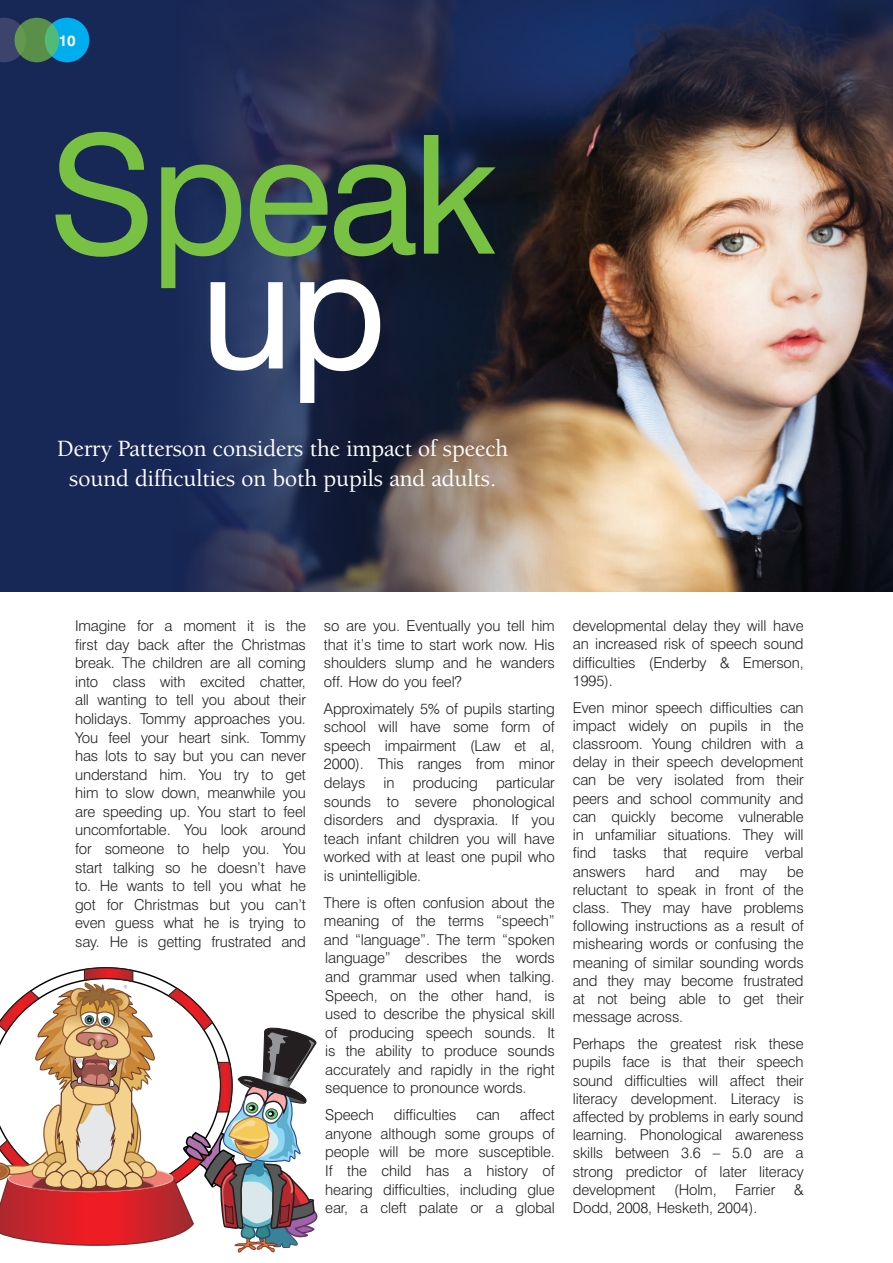
<style>
.page{position:relative;width:893px;height:1263px;background:#fff}
.page>*{position:absolute;margin:0;border:0;box-sizing:border-box;transform-origin:0 0}
.heading{font:165px "Swiss 721 BT";letter-spacing:-.03em;color:#79c142}
.heading-2{font:165px "Swiss 721 BT";color:#fff}
.heading-3{font:500 24px/30px "Berkeley Oldstyle IT Cby BT";color:#fff;text-align:center}
.body_text{font:300 15px/18.6px "Swiss 721 BT";letter-spacing:-.01em;color:#231f20;text-align:justify}
.t1{font:700 15px "Swiss 721 BT";color:#fff}
</style>
<div class="page">
<div style="left:0;top:0;width:893px;height:591px;background:#172756"></div>
<img style="left:196px;top:0;width:697px;height:591px">
<svg style="left:0;top:18px;width:26px;height:44px"></svg>
<div style="left:45px;top:18px;width:44px;height:44px;background:#00aeef;border-radius:50%"></div>
<svg style="left:15px;top:18px;width:44px;height:44px;background:#589953"></svg>
<svg style="left:0;top:968px;width:318px;height:285px"></svg>
<p class="t1" style="left:59px;top:32px;width:19px">10</p>
<p class="heading" style="left:48px;top:95px;width:451px">Speak</p>
<p class="heading-2" style="left:200px;top:210px;width:188px">up</p>
<p class="heading-3" style="left:57px;top:433px;width:453px">Derry Patterson considers the impact of speech sound difficulties on both pupils and adults.</p>
<p class="body_text" style="left:75px;top:616px;width:232px">Imagine for a moment it is the first day back after the Christmas break. The children are all coming into class with excited chatter, all wanting to tell you about their holidays. Tommy approaches you.<br>You feel your heart sink. Tommy has lots to say but you can never understand him. You try to get him to slow down, meanwhile you are speeding up. You start to feel uncomfortable. You look around for someone to help you. You start talking so he doesn’t have to. He wants to tell you what he got for Christmas but you can’t even guess what he is trying to say. He is getting frustrated and</p>
<p class="body_text" style="left:324px;top:616px;width:232px">so are you. Eventually you tell him that it’s time to start work now. His shoulders slump and he wanders off. How do you feel?</p>
<p class="body_text" style="left:324px;top:699px;width:232px">Approximately 5% of pupils starting school will have some form of speech impairment (Law et al, 2000). This ranges from minor delays in producing particular sounds to severe phonological disorders and dyspraxia. If you teach infant children you will have worked with at least one pupil who is unintelligible.</p>
<p class="body_text" style="left:324px;top:893px;width:232px">There is often confusion about the meaning of the terms “speech” and “language”. The term “spoken language” describes the words and grammar used when talking.<br>Speech, on the other hand, is used to describe the physical skill of producing speech sounds. It is the ability to produce sounds accurately and rapidly in the right sequence to pronounce words.</p>
<p class="body_text" style="left:325px;top:1105px;width:50px">Speech</p>
<p class="body_text" style="left:394px;top:1105px;width:64px">difficulties</p>
<p class="body_text" style="left:476px;top:1105px;width:25px">can</p>
<p class="body_text" style="left:325px;top:1105px;width:231px;text-indent:194px">affect anyone although some groups of people will be more susceptible.<br>If the child has a history of hearing difficulties, including glue ear, a cleft palate or a global</p>
<p class="body_text" style="left:573px;top:617px;width:232px;line-height:18.1px">developmental delay they will have an increased risk of speech sound difficulties (Enderby &amp; Emerson, 1995).</p>
<p class="body_text" style="left:573px;top:698px;width:232px;line-height:18.1px">Even minor speech difficulties can impact widely on pupils in the classroom. Young children with a delay in their speech development can be very isolated from their peers and school community and can quickly become vulnerable in unfamiliar situations. They will find tasks that require verbal answers</p>
<p class="body_text" style="left:573px;top:862px;width:232px;line-height:18.1px;text-indent:214px">be reluctant to speak in front of the class. They may have problems following instructions as a result of mishearing words or confusing the meaning of similar sounding words and they may become frustrated at not being able to get their message across.</p>
<p class="body_text" style="left:573px;top:1034px;width:232px;line-height:18.1px">Perhaps the greatest risk these pupils face is that their speech sound difficulties will affect their literacy development. Literacy is affected by problems in early sound learning. Phonological awareness skills between 3.6 – 5.0 are a strong predictor of later literacy development (Holm, Farrier &amp; Dodd, 2008, Hesketh, 2004).</p>
<p class="body_text" style="left:646px;top:862px;width:31px">hard</p>
<p class="body_text" style="left:695px;top:862px;width:26px">and</p>
<p class="body_text" style="left:740px;top:862px;width:29px">may</p>
</div>
